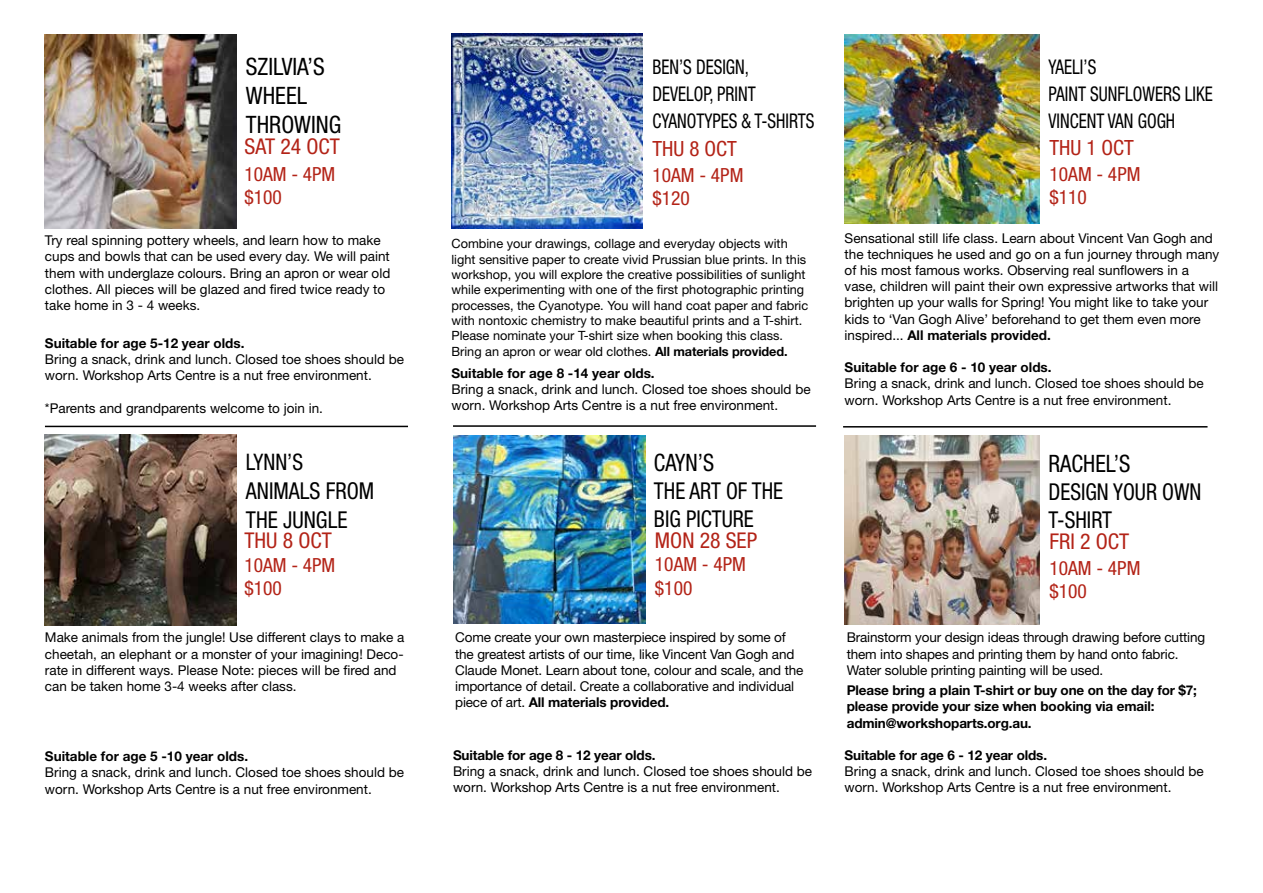
<style>
.page{position:relative;width:1263px;height:893px;background:#fff}
.page>*{position:absolute;margin:0;border:0;box-sizing:border-box;transform-origin:0 0}
.t1{font:condensed 24px/28.8px "Helvetica Neue LT Std";color:#000}
.t2{font:condensed 24px "Helvetica Neue LT Std";color:#000;scale:.94 1}
.t3{font:condensed 24px "Helvetica Neue LT Std";color:#000;scale:.92 1}
.t4{font:condensed 23.25px/27.9px "Helvetica Neue LT Std";color:#000;scale:.92 1}
.t5{font:condensed 23.25px/28.8px "Helvetica Neue LT Std";color:#000;scale:.94 1}
.t6{font:condensed 22.8px "Helvetica Neue LT Std";color:#000;scale:.94 1}
.t7{font:condensed 21.75px "Helvetica Neue LT Std";color:#b32317}
.t8{font:condensed 21px "Helvetica Neue LT Std";color:#b32317}
.t9{font:condensed 20.25px/27px "Helvetica Neue LT Std";color:#000;scale:.86 1}
.t10{font:condensed 19.5px/23.4px "Helvetica Neue LT Std";color:#b32317}
.t11{font:13.5px/16.2px "Helvetica Neue LT Std";color:#000}
.t12{font:700 13.5px/16.2px "Helvetica Neue LT Std";letter-spacing:-.01em;color:#000}
.t13{font:12.75px/15.5px "Helvetica Neue LT Std";color:#000}
.s1{font-weight:700}
</style>
<div class="page">
<img style="left:45px;top:35px;width:192px;height:193px">
<img style="left:45px;top:435px;width:192px;height:190px">
<img style="left:453px;top:436px;width:192px;height:188px">
<hr style="left:453px;top:425px;width:363px;height:2px;background:#000">
<hr style="left:45px;top:426px;width:363px;height:1px;background:#000">
<img style="left:844px;top:34px;width:195px;height:189px">
<img style="left:844px;top:436px;width:195px;height:189px">
<hr style="left:843px;top:426px;width:364px;height:2px;background:#000">
<img style="left:451px;top:34px;width:191px;height:194px">
<h1 class="t1" style="left:246px;top:52px;width:97px">SZILVIA’S<br>WHEEL<br>THROWING</h1>
<h3 class="t7" style="left:244px;top:134px;width:97px">SAT 24 OCT</h3>
<h3 class="t10" style="left:244px;top:162px;width:92px">10AM - 4PM $100</h3>
<p class="t11" style="left:45px;top:232px;width:347px">Try real spinning pottery wheels, and learn how to make cups and bowls that can be used every day. We will paint them with underglaze colours. Bring an apron or wear old clothes. All pieces will be glazed and fired twice ready to take home in 3 - 4 weeks.</p>
<p class="t12" style="left:45px;top:335px;width:201px">Suitable for age 5-12 year olds.</p>
<p class="t11" style="left:45px;top:351px;width:361px">Bring a snack, drink and lunch. Closed toe shoes should be worn. Workshop Arts Centre is a nut free environment.</p>
<p class="t11" style="left:45px;top:400px;width:280px">*Parents and grandparents welcome to join in.</p>
<h3 class="t6" style="left:246px;top:449px;width:62px">LYNN’S</h3>
<h2 class="t5" style="left:246px;top:476px;width:138px">ANIMALS FROM<br>THE JUNGLE</h2>
<h3 class="t7" style="left:244px;top:528px;width:89px">THU 8 OCT</h3>
<h3 class="t10" style="left:244px;top:553px;width:92px">10AM - 4PM $100</h3>
<p class="t11" style="left:45px;top:629px;width:361px">Make animals from the jungle! Use different clays to make a cheetah, an elephant or a monster of your imagining! Deco&shy;rate in different ways. Please Note: pieces will be fired and can be taken home 3-4 weeks after class.</p>
<p class="t12" style="left:45px;top:748px;width:205px">Suitable for age 5 -10 year olds.</p>
<p class="t11" style="left:45px;top:764px;width:361px">Bring a snack, drink and lunch. Closed toe shoes should be worn. Workshop Arts Centre is a nut free environment.</p>
<h3 class="t9" style="left:652px;top:53px;width:190px">BEN’S DESIGN,<br>DEVELOP, PRINT<br>CYANOTYPES &amp; T-SHIRTS</h3>
<h3 class="t8" style="left:652px;top:136px;width:86px">THU 8 OCT</h3>
<h3 class="t10" style="left:652px;top:163px;width:92px">10AM - 4PM $120</h3>
<p class="t13" style="left:451px;top:236px;width:358px">Combine your drawings, collage and everyday objects with light sensitive paper to create vivid Prussian blue prints. In this workshop, you will explore the creative possibilities of sunlight while experimenting with one of the first photographic printing processes, the Cyanotype. You will hand coat paper and fabric with nontoxic chemistry to make beautiful prints and a T-shirt.<br>Please nominate your T-shirt size when booking this class.<br>Bring an apron or wear old clothes. <span class="s1">All materials provided.</span></p>
<p class="t12" style="left:451px;top:365px;width:205px">Suitable for age 8 -14 year olds.</p>
<p class="t11" style="left:451px;top:381px;width:361px">Bring a snack, drink and lunch. Closed toe shoes should be worn. Workshop Arts Centre is a nut free environment.</p>
<h1 class="t3" style="left:654px;top:449px;width:67px">CAYN’S</h1>
<h2 class="t4" style="left:654px;top:477px;width:142px">THE ART OF THE<br>BIG PICTURE</h2>
<h3 class="t7" style="left:655px;top:528px;width:104px">MON 28 SEP</h3>
<h3 class="t10" style="left:655px;top:553px;width:92px">10AM - 4PM $100</h3>
<p class="t11" style="left:455px;top:629px;width:350px">Come create your own masterpiece inspired by some of the greatest artists of our time, like Vincent Van Gogh and Claude Monet. Learn about tone, colour and scale, and the importance of detail. Create a collaborative and individual piece of art. <span class="s1">All materials provided.</span></p>
<p class="t12" style="left:453px;top:747px;width:204px">Suitable for age 8 - 12 year olds.</p>
<p class="t11" style="left:453px;top:763px;width:361px">Bring a snack, drink and lunch. Closed toe shoes should be worn. Workshop Arts Centre is a nut free environment.</p>
<h3 class="t9" style="left:1048px;top:53px;width:192px">YAELI’S<br>PAINT SUNFLOWERS LIKE<br>VINCENT VAN GOGH</h3>
<h3 class="t8" style="left:1049px;top:135px;width:86px">THU 1 OCT</h3>
<h3 class="t10" style="left:1049px;top:162px;width:92px">10AM - 4PM $110</h3>
<p class="t11" style="left:844px;top:229px;width:376px">Sensational still life class. Learn about Vincent Van Gogh and the techniques he used and go on a fun journey through many of his most famous works. Observing real sunflowers in a vase, children will paint their own expressive artworks that will brighten up your walls for Spring! You might like to take your kids to ‘Van Gogh Alive’ beforehand to get them even more inspired... <span class="s1">All materials provided.</span></p>
<p class="t12" style="left:844px;top:359px;width:208px">Suitable for age 6 - 10 year olds.</p>
<p class="t11" style="left:844px;top:375px;width:361px">Bring a snack, drink and lunch. Closed toe shoes should be worn. Workshop Arts Centre is a nut free environment.</p>
<h1 class="t2" style="left:1048px;top:450px;width:89px">RACHEL’S</h1>
<h2 class="t4" style="left:1048px;top:478px;width:168px">DESIGN YOUR OWN<br>T-SHIRT</h2>
<h3 class="t7" style="left:1049px;top:528px;width:81px">FRI 2 OCT</h3>
<h3 class="t10" style="left:1049px;top:556px;width:92px">10AM - 4PM $100</h3>
<p class="t11" style="left:847px;top:629px;width:360px">Brainstorm your design ideas through drawing before cutting them into shapes and printing them by hand onto fabric.<br>Water soluble printing painting will be used.</p>
<p class="t12" style="left:847px;top:682px;width:352px">Please bring a plain T-shirt or buy one on the day for $7; please provide your size when booking via email: admin@workshoparts.org.au.</p>
<p class="t12" style="left:844px;top:746px;width:204px">Suitable for age 6 - 12 year olds.</p>
<p class="t11" style="left:844px;top:763px;width:361px">Bring a snack, drink and lunch. Closed toe shoes should be worn. Workshop Arts Centre is a nut free environment.</p>
</div>
